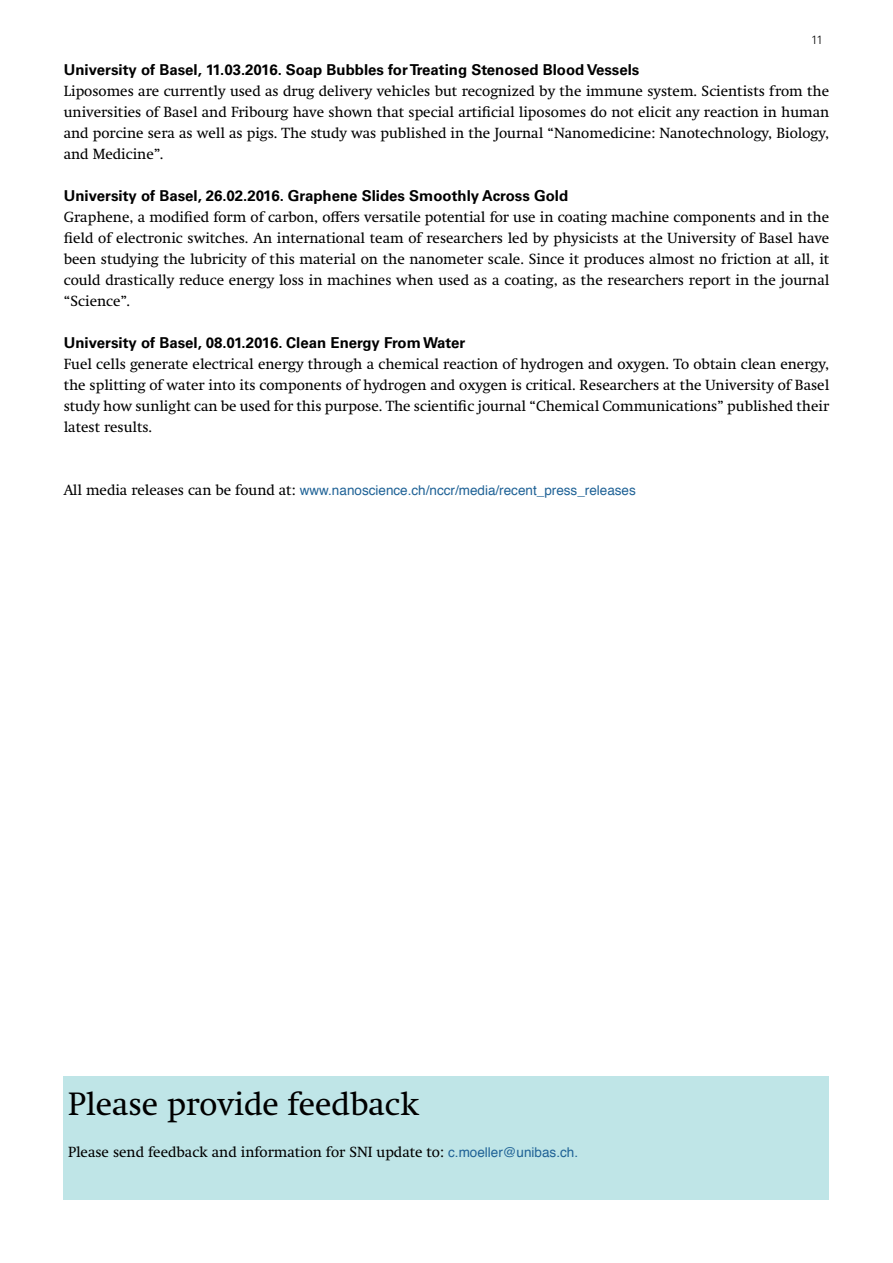
<style>
.page{position:relative;width:893px;height:1263px;background:#fff}
.page>*{position:absolute;margin:0;border:0;box-sizing:border-box;transform-origin:0 0}
.t1{font:33px "Swift Neue LT Pro";color:#000}
.t2{font:15px/21px "Swift Neue LT Pro";color:#000;text-align:justify}
.t3{font:700 15px "Univers LT Std";color:#000}
.t4{font:13.5px "Helvetica";color:#1f6296}
.t5{font:300 12px "Univers LT Std";color:#000}
.s1{font-family:"Swift Neue LT Pro";font-size:15px;color:#000}
.s2{font-family:"Helvetica";font-size:13.5px;color:#1f6296}
</style>
<div class="page">
<div style="left:64px;top:1076px;width:765px;height:123px;background:#bfe5e7"></div>
<p class="t5" style="left:811px;top:33px;width:13px">11</p>
<p class="t3" style="left:64px;top:61px;width:577px">University of Basel, 11.03.2016. Soap Bubbles for Treating Stenosed Blood Vessels</p>
<p class="t2" style="left:64px;top:80px;width:767px">Liposomes are currently used as drug delivery vehicles but recognized by the immune system. Scientists from the universities of Basel and Fribourg have shown that special artificial liposomes do not elicit any reaction in human and porcine sera as well as pigs. The study was published in the Journal “Nanomedicine: Nanotechnology, Biology, and Medicine”.</p>
<p class="t3" style="left:64px;top:187px;width:506px">University of Basel, 26.02.2016. Graphene Slides Smoothly Across Gold</p>
<p class="t2" style="left:64px;top:206px;width:767px">Graphene, a modified form of carbon, offers versatile potential for use in coating machine components and in the field of electronic switches. An international team of researchers led by physicists at the University of Basel have been studying the lubricity of this material on the nanometer scale. Since it produces almost no friction at all, it could drastically reduce energy loss in machines when used as a coating, as the researchers report in the journal “Science”.</p>
<p class="t3" style="left:64px;top:334px;width:403px">University of Basel, 08.01.2016. Clean Energy From Water</p>
<p class="t2" style="left:64px;top:353px;width:767px">Fuel cells generate electrical energy through a chemical reaction of hydrogen and oxygen. To obtain clean energy, the splitting of water into its components of hydrogen and oxygen is critical. Researchers at the University of Basel study how sunlight can be used for this purpose. The scientific journal “Chemical Communications” published their latest results.</p>
<p class="t4" style="left:64px;top:479px;width:574px"><span class="s1">All media releases can be found at:</span> www.nanoscience.ch/nccr/media/recent_press_releases</p>
<h1 class="t1" style="left:68px;top:1084px;width:353px">Please provide feedback</h1>
<p class="t2" style="left:68px;top:1141px;width:512px">Please send feedback and information for SNI update to: <span class="s2">c.moeller@unibas.ch.</span></p>
</div>
